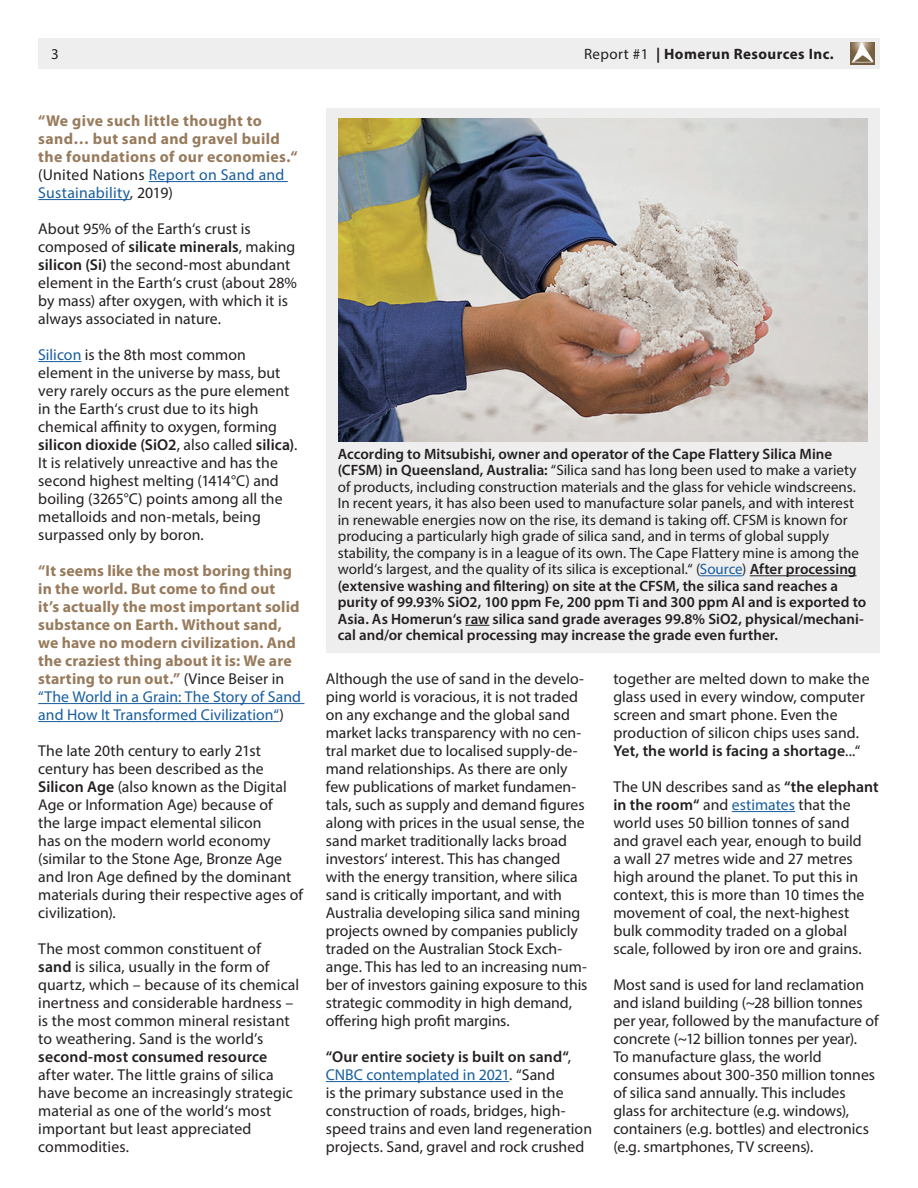
<style>
.page{position:relative;width:918px;height:1188px;background:#fff}
.page>*{position:absolute;margin:0;border:0;box-sizing:border-box;transform-origin:0 0}
.t1{font:15.75px/18px "Myriad Pro";color:#231f20}
.t2{font:700 15.75px/18px "Myriad Pro";letter-spacing:.01em;color:#987b5c}
.t3{font:600 15.75px "Myriad Pro";letter-spacing:.01em;color:#231f20}
.t4{font:15px/16.5px "Myriad Pro";color:#231f20}
.t5{font:700 15px "Myriad Pro";letter-spacing:.03em;color:#231f20}
.s1{font-weight:400}
.s2{font-weight:400;color:#231f20}
.s3{font-weight:400;color:#175d9e}
.s4{font-weight:600}
.s5{color:#175d9e}
</style>
<div class="page">
<hr style="left:149px;top:181px;width:139px;height:1px;background:#175d9e">
<hr style="left:38px;top:199px;width:92px;height:1px;background:#175d9e">
<hr style="left:38px;top:361px;width:44px;height:1px;background:#175d9e">
<hr style="left:38px;top:703px;width:267px;height:1px;background:#175d9e">
<hr style="left:38px;top:721px;width:241px;height:1px;background:#175d9e">
<hr style="left:326px;top:1081px;width:183px;height:1px;background:#175d9e">
<hr style="left:732px;top:811px;width:63px;height:1px;background:#175d9e">
<div style="left:326px;top:108px;width:554px;height:545px;background:#eeeeef"></div>
<div style="left:38px;top:38px;width:842px;height:31px;background:#eeeeef"></div>
<img style="left:851px;top:43px;width:23px;height:21px">
<img style="left:339px;top:119px;width:528px;height:322px">
<hr style="left:700px;top:575px;width:42px;height:1px;background:#175d9e">
<hr style="left:750px;top:575px;width:107px;height:1px;background:#231f20">
<svg style="left:465px;top:625px;width:24px;height:1px"></svg>
<p class="t4" style="left:51px;top:46px;width:9px">3</p>
<p class="t5" style="left:584px;top:46px;width:251px"><span class="s1">Report #1</span> | Homerun Resources Inc.</p>
<p class="t2" style="left:38px;top:112px;width:261px">“We give such little thought to sand… but sand and gravel build the foundations of our economies.“ <span class="s2">(United Nations</span> <span class="s3">Report on Sand and<br>Sustainability</span><span class="s2">, 2019)</span></p>
<p class="t1" style="left:38px;top:219px;width:260px">About 95% of the Earth‘s crust is composed of <span class="s4">silicate minerals</span>, making <span class="s4">silicon (Si)</span> the second-most abundant element in the Earth‘s crust (about 28% by mass) after oxygen, with which it is always associated in nature.</p>
<p class="t1" style="left:38px;top:346px;width:261px"><span class="s5">Silicon</span> is the 8th most common element in the universe by mass, but very rarely occurs as the pure element in the Earth‘s crust due to its high chemical affinity to oxygen, forming <span class="s4">silicon dioxide (SiO2</span>, also called <span class="s4">silica)</span>.<br>It is relatively unreactive and has the second highest melting (1414°C) and boiling (3265°C) points among all the metalloids and non-metals, being surpassed only by boron.</p>
<p class="t2" style="left:38px;top:562px;width:264px">“It seems like the most boring thing in the world. But come to find out<br>it’s actually the most important solid substance on Earth. Without sand, we have no modern civilization. And the craziest thing about it is: We are starting to run out.” <span class="s2">(Vince Beiser in </span><span class="s3">“The World in a Grain: The Story of Sand and How It Transformed Civilization“</span><span class="s2">)</span></p>
<p class="t1" style="left:38px;top:742px;width:266px">The late 20th century to early 21st century has been described as the <span class="s4">Silicon Age</span> (also known as the Digital Age or Information Age) because of<br>the large impact elemental silicon<br>has on the modern world economy (similar to the Stone Age, Bronze Age and Iron Age defined by the dominant materials during their respective ages of civilization).</p>
<p class="t1" style="left:38px;top:940px;width:263px">The most common constituent of<br><span class="s4">sand</span> is silica, usually in the form of quartz, which – because of its chemical inertness and considerable hardness – is the most common mineral resistant to weathering. Sand is the world’s</p>
<p class="t3" style="left:38px;top:1047px;width:231px">second-most consumed resource</p>
<p class="t1" style="left:38px;top:1066px;width:256px">after water. The little grains of silica have become an increasingly strategic material as one of the world‘s most important but least appreciated commodities.</p>
<p class="t4" style="left:338px;top:445px;width:530px"><span class="s4">According to Mitsubishi, owner and operator of the Cape Flattery Silica Mine (CFSM) in Queensland, Australia:</span> “Silica sand has long been used to make a variety of products, including construction materials and the glass for vehicle windscreens.<br>In recent years, it has also been used to manufacture solar panels, and with interest in renewable energies now on the rise, its demand is taking off. CFSM is known for producing a particularly high grade of silica sand, and in terms of global supply stability, the company is in a league of its own. The Cape Flattery mine is among the world‘s largest, and the quality of its silica is exceptional.“ (<span class="s5">Source</span>) <span class="s4">After processing (extensive washing and filtering) on site at the CFSM, the silica sand reaches a purity of 99.93% SiO2, 100 ppm Fe, 200 ppm Ti and 300 ppm Al and is exported to Asia. As Homerun‘s raw silica sand grade averages 99.8% SiO2, physical/mechani&shy;cal and/or chemical processing may increase the grade even further.</span></p>
<p class="t1" style="left:326px;top:669px;width:263px">Although the use of sand in the develo&shy;ping world is voracious, it is not traded on any exchange and the global sand market lacks transparency with no cen&shy;tral market due to localised supply-de&shy;mand relationships. As there are only few publications of market fundamen&shy;tals, such as supply and demand figures along with prices in the usual sense, the sand market traditionally lacks broad investors‘ interest. This has changed with the energy transition, where silica sand is critically important, and with Australia developing silica sand mining projects owned by companies publicly traded on the Australian Stock Exch&shy;ange. This has led to an increasing num&shy;ber of investors gaining exposure to this strategic commodity in high demand, offering high profit margins.</p>
<p class="t1" style="left:326px;top:1048px;width:268px"><span class="s4">“Our entire society is built on sand“</span>, <span class="s5">CNBC contemplated in 2021</span>. “Sand<br>is the primary substance used in the construction of roads, bridges, high&shy;speed trains and even land regeneration projects. Sand, gravel and rock crushed</p>
<p class="t1" style="left:613px;top:669px;width:258px">together are melted down to make the glass used in every window, computer screen and smart phone. Even the production of silicon chips uses sand.<br><span class="s4">Yet, the world is facing a shortage</span>...“</p>
<p class="t1" style="left:613px;top:777px;width:267px">The UN describes sand as <span class="s4">“the elephant in the room“</span> and <span class="s5">estimates</span> that the world uses 50 billion tonnes of sand and gravel each year, enough to build<br>a wall 27 metres wide and 27 metres high around the planet. To put this in context, this is more than 10 times the movement of coal, the next-highest bulk commodity traded on a global scale, followed by iron ore and grains.</p>
<p class="t1" style="left:613px;top:976px;width:267px">Most sand is used for land reclamation and island building (~28 billion tonnes per year, followed by the manufacture of concrete (~12 billion tonnes per year).<br>To manufacture glass, the world consumes about 300-350 million tonnes of silica sand annually. This includes glass for architecture (e.g. windows), containers (e.g. bottles) and electronics (e.g. smartphones, TV screens).</p>
</div>
